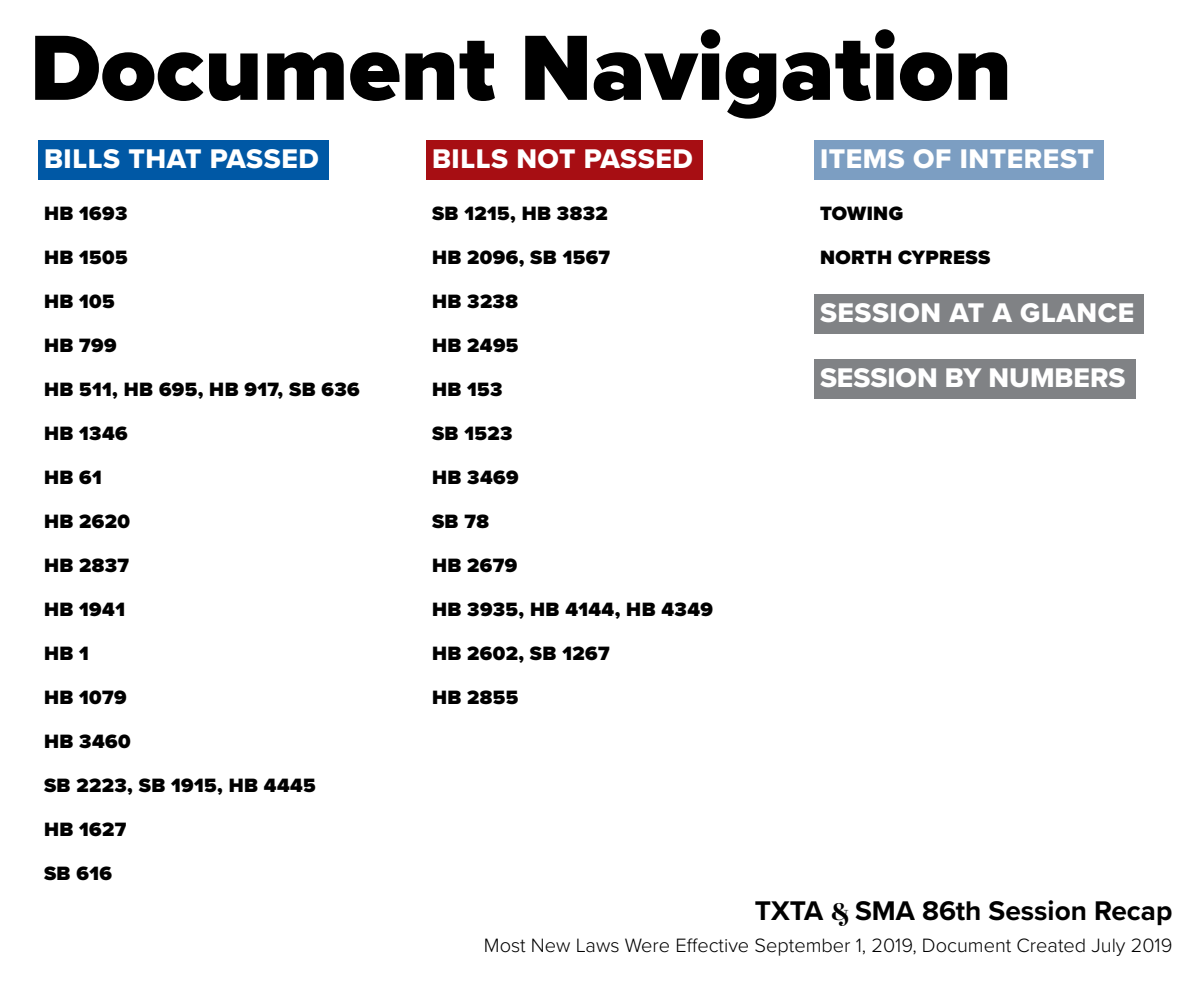
<style>
.page{position:relative;width:1200px;height:1000px;background:#fff}
.page>*{position:absolute;margin:0;border:0;box-sizing:border-box;transform-origin:0 0}
.t1{font:900 96px "Proxima Nova";color:#000}
.t2{font:28px "Proxima Nova Extrabld";letter-spacing:.02em;color:#fff}
.t3{font:700 28px "Proxima Nova";color:#000}
.t4{font:28px "Proxima Nova Extrabld";color:#fff}
.t5{font:900 20px/44px "Proxima Nova";letter-spacing:.02em;color:#000}
.t6{font:300 20px "Proxima Nova";color:#000}
.s1{font-family:"Abril Fatface";font-weight:400;font-size:24px}
</style>
<div class="page">
<div style="left:38px;top:140px;width:290px;height:40px;background:#0058a5"></div>
<div style="left:426px;top:140px;width:276px;height:40px;background:#a70e13"></div>
<div style="left:814px;top:140px;width:289px;height:40px;background:#7c9ec2"></div>
<div style="left:814px;top:294px;width:330px;height:40px;background:#808285"></div>
<div style="left:814px;top:359px;width:322px;height:40px;background:#808285"></div>
<h1 class="t1" style="left:30px;top:-4px;width:983px">Document Navigation</h1>
<h2 class="t2" style="left:44px;top:138px;width:276px">BILLS THAT PASSED</h2>
<p class="t5" style="left:44px;top:191px;width:85px">HB 1693</p>
<p class="t5" style="left:44px;top:235px;width:85px">HB 1505</p>
<p class="t5" style="left:44px;top:279px;width:72px">HB 105</p>
<p class="t5" style="left:44px;top:323px;width:74px">HB 799</p>
<p class="t5" style="left:44px;top:367px;width:317px">HB 511, HB 695, HB 917, SB 636</p>
<p class="t5" style="left:44px;top:411px;width:85px">HB 1346</p>
<p class="t5" style="left:44px;top:455px;width:59px">HB 61</p>
<p class="t5" style="left:44px;top:499px;width:88px">HB 2620</p>
<p class="t5" style="left:44px;top:543px;width:87px">HB 2837</p>
<p class="t5" style="left:44px;top:587px;width:82px">HB 1941</p>
<p class="t5" style="left:44px;top:631px;width:46px">HB 1</p>
<p class="t5" style="left:44px;top:675px;width:84px">HB 1079</p>
<p class="t5" style="left:44px;top:719px;width:88px">HB 3460</p>
<p class="t5" style="left:44px;top:763px;width:273px">SB 2223, SB 1915, HB 4445</p>
<p class="t5" style="left:44px;top:807px;width:84px">HB 1627<br>SB 616</p>
<h2 class="t2" style="left:432px;top:138px;width:262px">BILLS NOT PASSED</h2>
<p class="t5" style="left:432px;top:191px;width:177px">SB 1215, HB 3832</p>
<p class="t5" style="left:432px;top:235px;width:180px">HB 2096, SB 1567</p>
<p class="t5" style="left:432px;top:279px;width:87px">HB 3238</p>
<p class="t5" style="left:432px;top:323px;width:88px">HB 2495</p>
<p class="t5" style="left:432px;top:367px;width:72px">HB 153</p>
<p class="t5" style="left:432px;top:411px;width:82px">SB 1523</p>
<p class="t5" style="left:432px;top:455px;width:88px">HB 3469</p>
<p class="t5" style="left:432px;top:499px;width:58px">SB 78</p>
<p class="t5" style="left:432px;top:543px;width:87px">HB 2679</p>
<p class="t5" style="left:432px;top:587px;width:283px">HB 3935, HB 4144, HB 4349</p>
<p class="t5" style="left:432px;top:631px;width:179px">HB 2602, SB 1267</p>
<p class="t5" style="left:432px;top:675px;width:88px">HB 2855</p>
<h2 class="t2" style="left:820px;top:138px;width:275px">ITEMS OF INTEREST</h2>
<p class="t5" style="left:820px;top:191px;width:85px">TOWING</p>
<p class="t5" style="left:820px;top:235px;width:172px">NORTH CYPRESS</p>
<h2 class="t2" style="left:820px;top:292px;width:316px">SESSION AT A GLANCE</h2>
<h2 class="t4" style="left:820px;top:357px;width:307px">SESSION BY NUMBERS</h2>
<h2 class="t3" style="left:755px;top:890px;width:419px">TXTA <span class="s1">&amp;</span> SMA 86th Session Recap</h2>
<p class="t6" style="left:484px;top:931px;width:690px">Most New Laws Were Effective September 1, 2019, Document Created July 2019</p>
</div>
